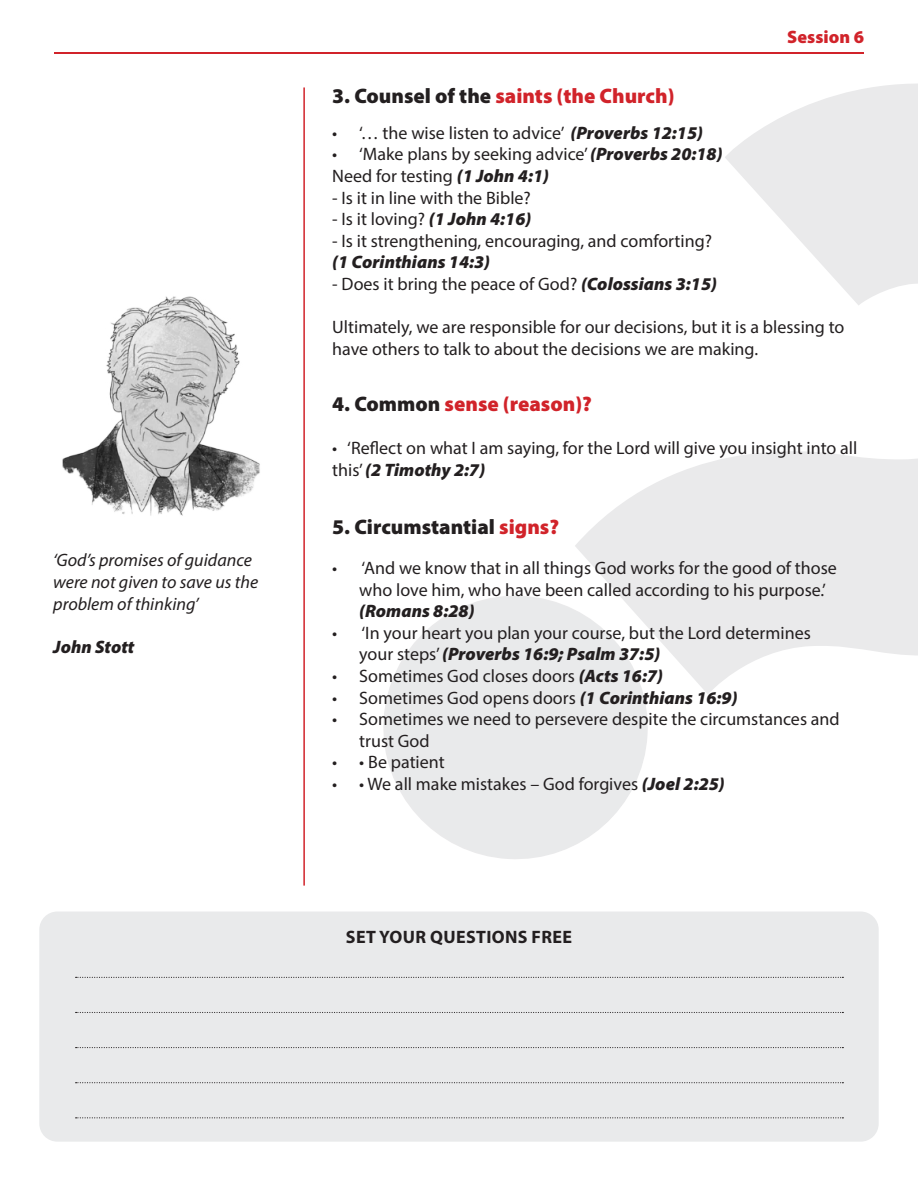
<style>
.page{position:relative;width:918px;height:1188px;background:#fff}
.page>*{position:absolute;margin:0;border:0;box-sizing:border-box;transform-origin:0 0}
.t1{font:900 21px "Myriad Pro";color:#d1232a}
.t2{font:900 21px "Myriad Pro";color:#231f20}
.t3{font:18px/21.6px "Myriad Pro";color:#231f20}
.t4{font:italic 18px/21.6px "Myriad Pro";color:#231f20}
.t5{font:700 18px "Myriad Pro";letter-spacing:.02em;color:#231f20}
.t6{font:italic 900 18px "Myriad Pro";color:#231f20}
.t7{font:900 18px "Myriad Pro";color:#d1232a}
.s1{color:#231f20}
.s2{font-weight:900;font-style:italic}
.s3{color:#d1232a}
</style>
<div class="page">
<svg style="left:575px;top:83px;width:343px;height:611px"></svg>
<svg style="left:383px;top:592px;width:269px;height:267px"></svg>
<div style="left:386px;top:598px;width:261px;height:260px;background:#e9eaeb;border-radius:50%"></div>
<hr style="left:54px;top:52px;width:810px;height:2px;background:#d1232a">
<hr style="left:303px;top:87px;width:2px;height:799px;background:#d1232a">
<div style="left:39px;top:912px;width:840px;height:230px;background:#e9eaeb;border-radius:18px"></div>
<svg style="left:76px;top:977px;width:767px;height:1px"></svg>
<svg style="left:76px;top:1117px;width:767px;height:1px"></svg>
<svg style="left:76px;top:1047px;width:767px;height:1px"></svg>
<svg style="left:76px;top:1012px;width:767px;height:1px"></svg>
<svg style="left:76px;top:1082px;width:767px;height:1px"></svg>
<img style="left:62px;top:296px;width:198px;height:220px">
<p class="t4" style="left:53px;top:549px;width:207px">‘God’s promises of guidance were not given to save us the problem of thinking’</p>
<p class="t6" style="left:53px;top:635px;width:83px">John Stott</p>
<p class="t1" style="left:332px;top:82px;width:344px"><span class="s1">3. Counsel of the</span> saints (the Church)</p>
<p class="t7" style="left:787px;top:25px;width:78px">Session 6</p>
<p class="t3" style="left:332px;top:122px;width:372px">• ‘… the wise listen to advice’ <span class="s2">(Proverbs 12:15)</span></p>
<p class="t3" style="left:332px;top:143px;width:392px">• ‘Make plans by seeking advice’ <span class="s2">(Proverbs 20:18)</span></p>
<p class="t3" style="left:332px;top:165px;width:218px">Need for testing <span class="s2">(1 John 4:1)</span></p>
<p class="t3" style="left:332px;top:186px;width:200px">- Is it in line with the Bible?</p>
<p class="t3" style="left:332px;top:208px;width:201px">- Is it loving? <span class="s2">(1 John 4:16)</span></p>
<p class="t3" style="left:332px;top:230px;width:381px">- Is it strengthening, encouraging, and comforting? <span class="s2">(1 Corinthians 14:3)</span></p>
<p class="t3" style="left:332px;top:273px;width:386px">- Does it bring the peace of God? <span class="s2">(Colossians 3:15)</span></p>
<p class="t3" style="left:332px;top:316px;width:514px">Ultimately, we are responsible for our decisions, but it is a blessing to have others to talk to about the decisions we are making.</p>
<p class="t1" style="left:332px;top:390px;width:261px"><span class="s1">4. Common</span> sense (reason)?</p>
<p class="t3" style="left:332px;top:437px;width:527px">• ‘Reflect on what I am saying, for the Lord will give you insight into all this’ <span class="s2">(2 Timothy 2:7)</span></p>
<p class="t2" style="left:332px;top:513px;width:228px">5. Circumstantial <span class="s3">signs?</span></p>
<p class="t3" style="left:359px;top:557px;width:479px;text-indent:-27px">• ‘And we know that in all things God works for the good of those who love him, who have been called according to his purpose.’ <span class="s2">(Romans 8:28)</span></p>
<p class="t3" style="left:359px;top:622px;width:453px;text-indent:-27px">• ‘In your heart you plan your course, but the Lord determines your steps’ <span class="s2">(Proverbs 16:9; Psalm 37:5)</span></p>
<p class="t3" style="left:332px;top:665px;width:332px">• Sometimes God closes doors <span class="s2">(Acts 16:7)</span></p>
<p class="t3" style="left:332px;top:687px;width:407px">• Sometimes God opens doors <span class="s2">(1 Corinthians 16:9)</span></p>
<p class="t3" style="left:359px;top:708px;width:482px;text-indent:-27px">• Sometimes we need to persevere despite the circumstances and trust God</p>
<p class="t3" style="left:332px;top:751px;width:114px">• • Be patient</p>
<p class="t3" style="left:332px;top:773px;width:394px">• • We all make mistakes – God forgives <span class="s2">(Joel 2:25)</span></p>
<p class="t5" style="left:346px;top:925px;width:228px">SET YOUR QUESTIONS FREE</p>
</div>
